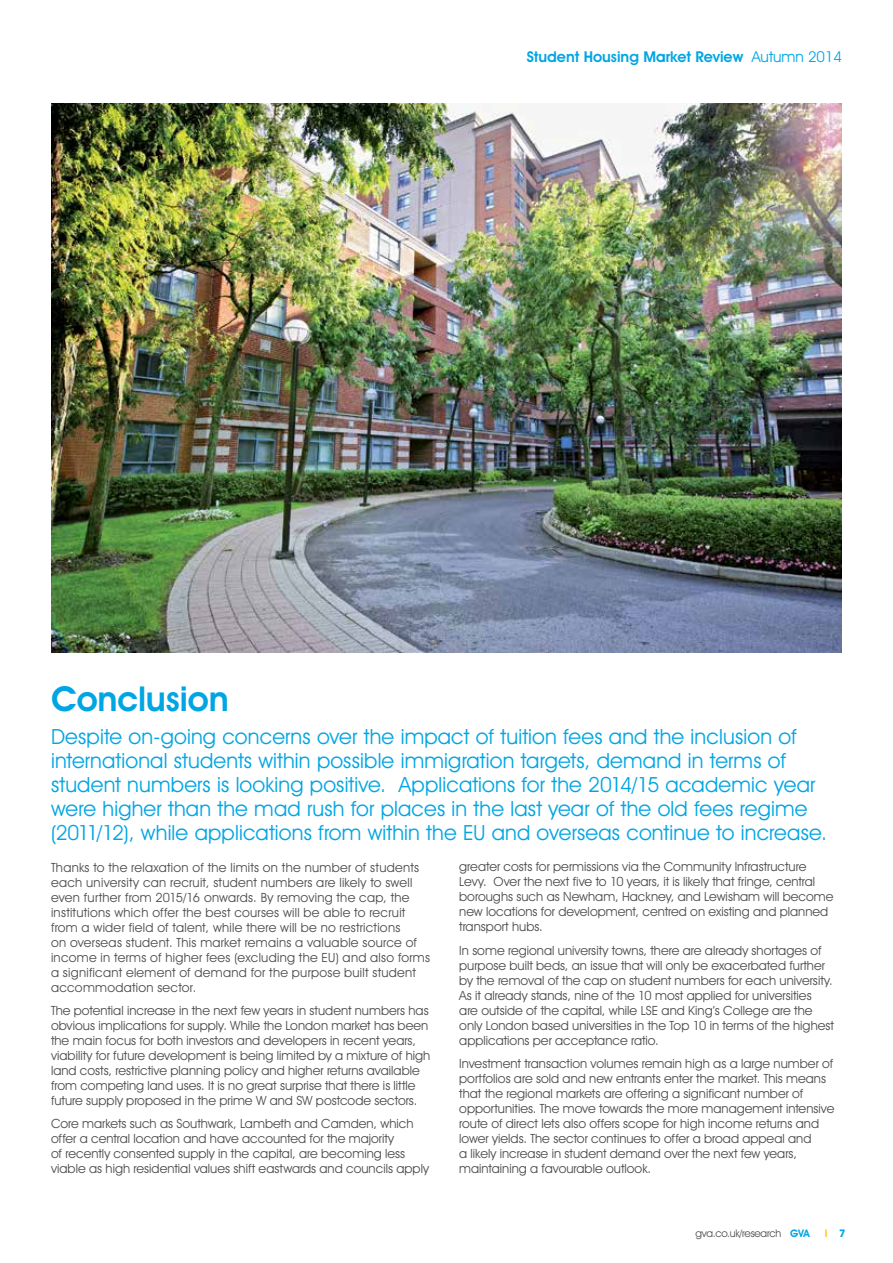
<style>
.page{position:relative;width:893px;height:1263px;background:#fff}
.page>*{position:absolute;margin:0;border:0;box-sizing:border-box;transform-origin:0 0}
.t1{font:600 34.5px "Avant Garde IT Cby BT";letter-spacing:-.005em;color:#00a5e4}
.t2{font:21px/24px "Avant Garde IT Cby BT";letter-spacing:.01em;color:#00a5e4}
.t3{font:600 15px "Avant Garde IT Cby BT";color:#00a5e4}
.t4{font:12.75px/15px "Avant Garde IT Cby BT";letter-spacing:.005em;color:#4d4d4f}
.t5{font:10.5px "Avant Garde IT Cby BT";letter-spacing:-.025em;color:#4d4d4f}
.t6{font:600 10.5px "Avant Garde IT Cby BT";color:#ffc425}
.s1{font-weight:400}
.s2{font-weight:600;color:#00a5e4}
.s3{font-weight:700;color:#00a5e4}
</style>
<div class="page">
<img style="left:51px;top:104px;width:791px;height:548px">
<p class="t3" style="left:527px;top:48px;width:317px">Student Housing Market Review <span class="s1">Autumn 2014</span></p>
<h1 class="t1" style="left:51px;top:678px;width:179px">Conclusion</h1>
<p class="t2" style="left:51px;top:724px;width:777px">Despite on-going concerns over the impact of tuition fees and the inclusion of international students within possible immigration targets, demand in terms of student numbers is looking positive. Applications for the 2014/15 academic year were higher than the mad rush for places in the last year of the old fees regime (2011/12), while applications from within the EU and overseas continue to increase.</p>
<p class="t4" style="left:51px;top:859px;width:381px">Thanks to the relaxation of the limits on the number of students each university can recruit, student numbers are likely to swell even further from 2015/16 onwards. By removing the cap, the institutions which offer the best courses will be able to recruit from a wider field of talent, while there will be no restrictions<br>on overseas student. This market remains a valuable source of income in terms of higher fees (excluding the EU) and also forms a significant element of demand for the purpose built student accommodation sector.</p>
<p class="t4" style="left:51px;top:1003px;width:381px">The potential increase in the next few years in student numbers has obvious implications for supply. While the London market has been the main focus for both investors and developers in recent years, viability for future development is being limited by a mixture of high land costs, restrictive planning policy and higher returns available from competing land uses. It is no great surprise that there is little future supply proposed in the prime W and SW postcode sectors.</p>
<p class="t4" style="left:51px;top:1116px;width:379px">Core markets such as Southwark, Lambeth and Camden, which offer a central location and have accounted for the majority<br>of recently consented supply in the capital, are becoming less viable as high residential values shift eastwards and councils apply</p>
<p class="t4" style="left:459px;top:859px;width:376px">greater costs for permissions via the Community Infrastructure Levy. Over the next five to 10 years, it is likely that fringe, central boroughs such as Newham, Hackney, and Lewisham will become new locations for development, centred on existing and planned transport hubs.</p>
<p class="t4" style="left:459px;top:943px;width:376px">In some regional university towns, there are already shortages of purpose built beds, an issue that will only be exacerbated further by the removal of the cap on student numbers for each university.<br>As it already stands, nine of the 10 most applied for universities<br>are outside of the capital, while LSE and King’s College are the only London based universities in the Top 10 in terms of the highest applications per acceptance ratio.</p>
<p class="t4" style="left:459px;top:1056px;width:377px">Investment transaction volumes remain high as a large number of portfolios are sold and new entrants enter the market. This means that the regional markets are offering a significant number of opportunities. The move towards the more management intensive route of direct lets also offers scope for high income returns and lower yields. The sector continues to offer a broad appeal and<br>a likely increase in student demand over the next few years, maintaining a favourable outlook.</p>
<p class="t5" style="left:695px;top:1227px;width:116px">gva.co.uk/research <span class="s2">GVA</span></p>
<p class="t6" style="left:825px;top:1227px;width:22px">I <span class="s3">7</span></p>
</div>
